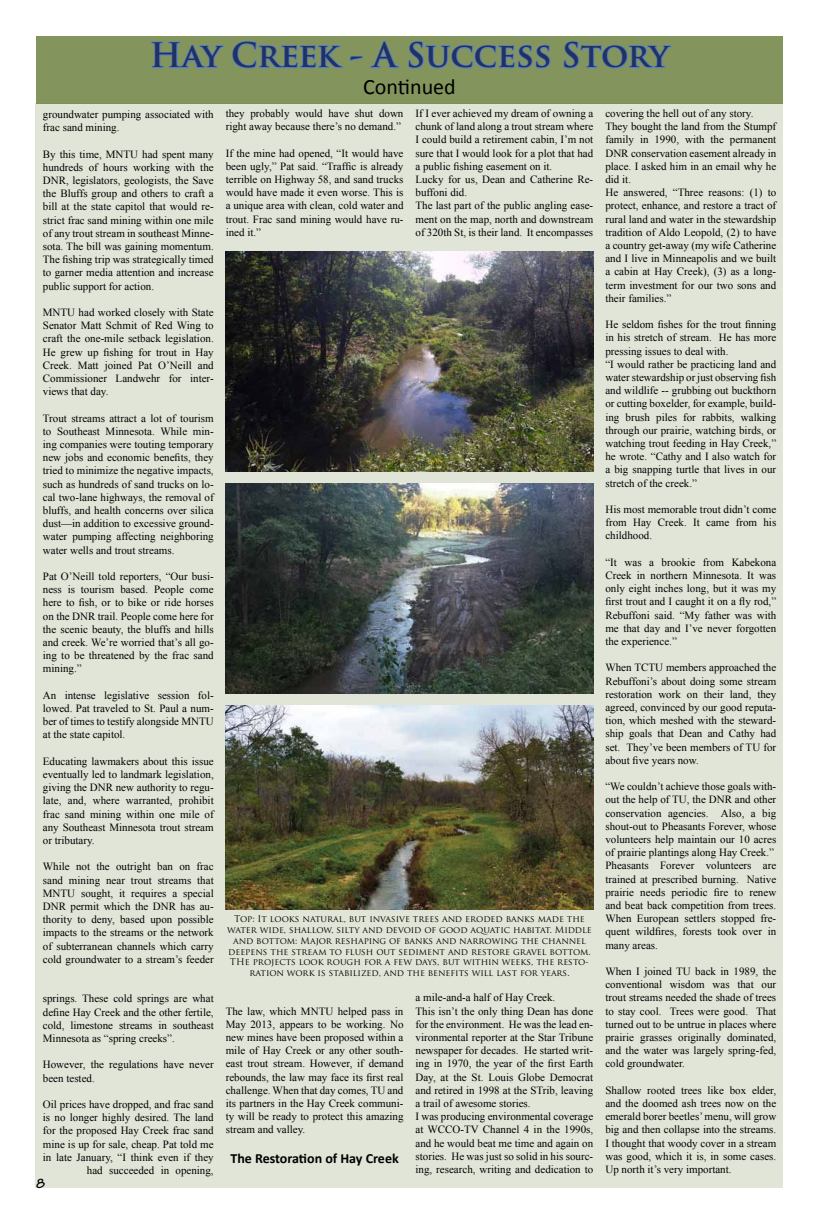
<style>
.page{position:relative;width:819px;height:1224px;background:#fff}
.page>*{position:absolute;margin:0;border:0;box-sizing:border-box;transform-origin:0 0}
.t1{font:700 33px "Trajan Pro";color:#203164}
.t2{font:22px "Calibri";color:#000}
.t3{font:700 14px "Calibri";color:#000}
.t4{font:700 14px "Tekton Pro";color:#000}
.t5{font:11px/13.2px "Times New Roman";color:#000;text-align:justify}
.t6{font:9px/10.8px "Trajan Pro";color:#000;text-align:center}
</style>
<div class="page">
<div style="left:36px;top:104px;width:747px;height:1084px;background:#e1e5d7"></div>
<div style="left:36px;top:36px;width:747px;height:68px;background:#83955c"></div>
<svg style="left:151px;top:41px;width:73px;height:28px"></svg>
<svg style="left:232px;top:40px;width:168px;height:29px"></svg>
<svg style="left:408px;top:41px;width:143px;height:28px"></svg>
<svg style="left:563px;top:41px;width:109px;height:28px"></svg>
<img style="left:226px;top:252px;width:367px;height:220px">
<img style="left:226px;top:483px;width:367px;height:211px">
<img style="left:226px;top:705px;width:367px;height:205px">
<h1 class="t1" style="left:150px;top:35px;width:521px">Hay Creek - A Success Story</h1>
<h2 class="t2" style="left:363px;top:72px;width:94px">Continued</h2>
<p class="t5" style="left:416px;top:107px;width:179px;text-align:left">If I ever achieved my dream of owning a chunk of land along a trout stream where I could build a retirement cabin, I’m not sure that I would look for a plot that had a public fishing easement on it.<br>Lucky for us, Dean and Catherine Re&shy;buffoni did.<br>The last part of the public angling ease&shy;ment on the map, north and downstream of 320th St, is their land. It encompasses</p>
<p class="t5" style="left:226px;top:107px;width:179px">they probably would have shut down right away because there’s no demand.”</p>
<p class="t5" style="left:226px;top:146px;width:179px">If the mine had opened, “It would have been ugly,” Pat said. “Traffic is already terrible on Highway 58, and sand trucks would have made it even worse. This is a unique area with clean, cold water and trout. Frac sand mining would have ru&shy;ined it.”</p>
<p class="t5" style="left:605px;top:107px;width:172px;text-align:left">covering the hell out of any story.<br>They bought the land from the Stumpf family in 1990, with the permanent DNR conservation easement already in place. I asked him in an email why he did it.<br>He answered, “Three reasons: (1) to protect, enhance, and restore a tract of rural land and water in the stewardship tradition of Aldo Leopold, (2) to have a country get-away (my wife Catherine and I live in Minneapolis and we built a cabin at Hay Creek), (3) as a long&shy;term investment for our two sons and their families.”</p>
<p class="t5" style="left:605px;top:318px;width:172px;text-align:left">He seldom fishes for the trout finning in his stretch of stream. He has more pressing issues to deal with.<br>“I would rather be practicing land and water stewardship or just observing fish and wildlife -- grubbing out buckthorn or cutting boxelder, for example, build&shy;ing brush piles for rabbits, walking through our prairie, watching birds, or watching trout feeding in Hay Creek,” he wrote. “Cathy and I also watch for a big snapping turtle that lives in our stretch of the creek.”</p>
<p class="t5" style="left:605px;top:503px;width:172px">His most memorable trout didn’t come from Hay Creek. It came from his childhood.</p>
<p class="t5" style="left:605px;top:555px;width:172px">“It was a brookie from Kabekona Creek in northern Minnesota. It was only eight inches long, but it was my first trout and I caught it on a fly rod,” Rebuffoni said. “My father was with me that day and I’ve never forgotten the experience.”</p>
<p class="t5" style="left:605px;top:661px;width:172px">When TCTU members approached the Rebuffoni’s about doing some stream restoration work on their land, they agreed, convinced by our good reputa&shy;tion, which meshed with the steward&shy;ship goals that Dean and Cathy had set. They’ve been members of TU for about five years now.</p>
<p class="t5" style="left:605px;top:780px;width:172px;text-align:left">“We couldn’t achieve those goals with&shy;out the help of TU, the DNR and other conservation agencies. Also, a big shout-out to Pheasants Forever, whose volunteers help maintain our 10 acres of prairie plantings along Hay Creek.” Pheasants Forever volunteers are trained at prescribed burning. Native prairie needs periodic fire to renew and beat back competition from trees.<br>When European settlers stopped fre&shy;quent wildfires, forests took over in many areas.</p>
<p class="t5" style="left:605px;top:965px;width:172px">When I joined TU back in 1989, the conventional wisdom was that our trout streams needed the shade of trees to stay cool. Trees were good. That turned out to be untrue in places where prairie grasses originally dominated, and the water was largely spring-fed, cold groundwater.</p>
<p class="t5" style="left:605px;top:1083px;width:172px">Shallow rooted trees like box elder, and the doomed ash trees now on the emerald borer beetles’ menu, will grow big and then collapse into the streams.<br>I thought that woody cover in a stream was good, which it is, in some cases.<br>Up north it’s very important.</p>
<p class="t5" style="left:43px;top:108px;width:172px">groundwater pumping associated with frac sand mining.</p>
<p class="t5" style="left:43px;top:147px;width:172px">By this time, MNTU had spent many hundreds of hours working with the DNR, legislators, geologists, the Save the Bluffs group and others to craft a bill at the state capitol that would re&shy;strict frac sand mining within one mile of any trout stream in southeast Minne&shy;sota. The bill was gaining momentum.<br>The fishing trip was strategically timed to garner media attention and increase public support for action.</p>
<p class="t5" style="left:43px;top:306px;width:172px">MNTU had worked closely with State Senator Matt Schmit of Red Wing to craft the one-mile setback legislation.<br>He grew up fishing for trout in Hay Creek. Matt joined Pat O’Neill and Commissioner Landwehr for inter&shy;views that day.</p>
<p class="t5" style="left:43px;top:411px;width:172px">Trout streams attract a lot of tourism to Southeast Minnesota. While min&shy;ing companies were touting temporary new jobs and economic benefits, they tried to minimize the negative impacts, such as hundreds of sand trucks on lo&shy;cal two-lane highways, the removal of bluffs, and health concerns over silica dust—in addition to excessive ground&shy;water pumping affecting neighboring water wells and trout streams.</p>
<p class="t5" style="left:43px;top:570px;width:172px">Pat O’Neill told reporters, “Our busi&shy;ness is tourism based. People come here to fish, or to bike or ride horses on the DNR trail. People come here for the scenic beauty, the bluffs and hills and creek. We’re worried that’s all go&shy;ing to be threatened by the frac sand mining.”</p>
<p class="t5" style="left:43px;top:688px;width:172px">An intense legislative session fol&shy;lowed. Pat traveled to St. Paul a num&shy;ber of times to testify alongside MNTU at the state capitol.</p>
<p class="t5" style="left:43px;top:754px;width:172px">Educating lawmakers about this issue eventually led to landmark legislation, giving the DNR new authority to regu&shy;late, and, where warranted, prohibit frac sand mining within one mile of any Southeast Minnesota trout stream or tributary.</p>
<p class="t5" style="left:43px;top:860px;width:172px">While not the outright ban on frac sand mining near trout streams that MNTU sought, it requires a special DNR permit which the DNR has au&shy;thority to deny, based upon possible impacts to the streams or the network of subterranean channels which carry cold groundwater to a stream’s feeder</p>
<p class="t5" style="left:43px;top:992px;width:172px">springs. These cold springs are what define Hay Creek and the other fertile, cold, limestone streams in southeast Minnesota as “spring creeks”.</p>
<p class="t5" style="left:43px;top:1058px;width:172px">However, the regulations have never been tested.</p>
<p class="t5" style="left:43px;top:1098px;width:172px;text-align:right">Oil prices have dropped, and frac sand is no longer highly desired. The land for the proposed Hay Creek frac sand mine is up for sale, cheap. Pat told me in late January, “I think even if they had succeeded in opening,</p>
<p class="t6" style="left:227px;top:913px;width:366px">Top: It looks natural, but invasive trees and eroded banks made the water wide, shallow, silty and devoid of good aquatic habitat. Middle and bottom: Major reshaping of banks and narrowing the channel deepens the stream to flush out sediment and restore gravel bottom.<br>THe projects look rough for a few days, but within weeks, the resto&shy;ration work is stabilized, and the benefits will last for years.</p>
<p class="t5" style="left:416px;top:991px;width:179px;text-align:left">a mile-and-a half of Hay Creek.<br>This isn’t the only thing Dean has done for the environment. He was the lead en&shy;vironmental reporter at the Star Tribune newspaper for decades. He started writ&shy;ing in 1970, the year of the first Earth Day, at the St. Louis Globe Democrat and retired in 1998 at the STrib, leaving a trail of awesome stories.<br>I was producing environmental coverage at WCCO-TV Channel 4 in the 1990s, and he would beat me time and again on stories. He was just so solid in his sourc&shy;ing, research, writing and dedication to</p>
<p class="t5" style="left:226px;top:1004px;width:179px">The law, which MNTU helped pass in May 2013, appears to be working. No new mines have been proposed within a mile of Hay Creek or any other south&shy;east trout stream. However, if demand rebounds, the law may face its first real challenge. When that day comes, TU and its partners in the Hay Creek communi&shy;ty will be ready to protect this amazing stream and valley.</p>
<p class="t3" style="left:230px;top:1150px;width:170px">The Restoration of Hay Creek</p>
<p class="t4" style="left:36px;top:1175px;width:11px">8</p>
</div>
